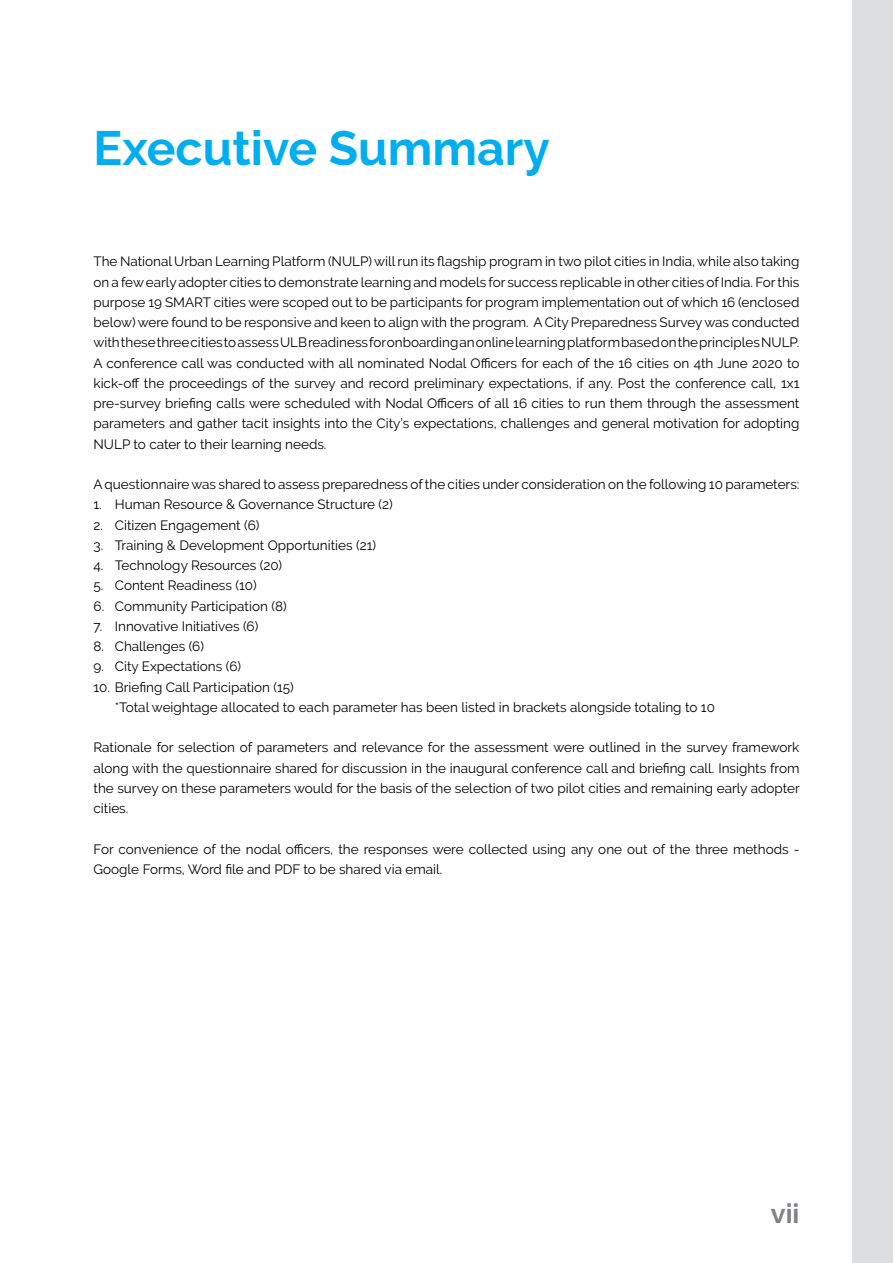
<style>
.page{position:relative;width:893px;height:1263px;background:#fff}
.page>*{position:absolute;margin:0;border:0;box-sizing:border-box;transform-origin:0 0}
.t1{font:700 48px "Raleway";color:#00aeef}
.t2{font:700 27px "Raleway";color:#808285}
.t3{font:13.5px/20.2px "Raleway";color:#000;text-align:justify}
</style>
<div class="page">
<div style="left:852px;top:0;width:41px;height:1263px;background:#dcddde"></div>
<h1 class="t1" style="left:94px;top:121px;width:458px">Executive Summary</h1>
<p class="t3" style="left:94px;top:251px;width:707px">The National Urban Learning Platform (NULP) will run its flagship program in two pilot cities in India, while also taking on a few early adopter cities to demonstrate learning and models for success replicable in other cities of India. For this purpose 19 SMART cities were scoped out to be participants for program implementation out of which 16 (enclosed below) were found to be responsive and keen to align with the program. A City Preparedness Survey was conducted with these three cities to assess ULB readiness for onboarding an online learning platform based on the principles NULP.<br>A conference call was conducted with all nominated Nodal Officers for each of the 16 cities on 4th June 2020 to kick-off the proceedings of the survey and record preliminary expectations, if any. Post the conference call, 1x1 pre-survey briefing calls were scheduled with Nodal Officers of all 16 cities to run them through the assessment parameters and gather tacit insights into the City’s expectations, challenges and general motivation for adopting NULP to cater to their learning needs.</p>
<p class="t3" style="left:94px;top:474px;width:707px">A questionnaire was shared to assess preparedness of the cities under consideration on the following 10 parameters:</p>
<p class="t3" style="left:94px;top:494px;width:301px">1. Human Resource &amp; Governance Structure (2)</p>
<p class="t3" style="left:94px;top:515px;width:167px">2. Citizen Engagement (6)</p>
<p class="t3" style="left:94px;top:535px;width:284px">3. Training &amp; Development Opportunities (21)</p>
<p class="t3" style="left:94px;top:555px;width:190px">4. Technology Resources (20)</p>
<p class="t3" style="left:94px;top:575px;width:165px">5. Content Readiness (10)</p>
<p class="t3" style="left:94px;top:596px;width:195px">6. Community Participation (8)</p>
<p class="t3" style="left:94px;top:616px;width:166px">7. Innovative Initiatives (6)</p>
<p class="t3" style="left:94px;top:636px;width:112px">8. Challenges (6)</p>
<p class="t3" style="left:94px;top:656px;width:149px">9. City Expectations (6)</p>
<p class="t3" style="left:115px;top:677px;width:602px;text-indent:-21px">10. Briefing Call Participation (15)<br>*Total weightage allocated to each parameter has been listed in brackets alongside totaling to 10</p>
<p class="t3" style="left:94px;top:737px;width:708px">Rationale for selection of parameters and relevance for the assessment were outlined in the survey framework along with the questionnaire shared for discussion in the inaugural conference call and briefing call. Insights from the survey on these parameters would for the basis of the selection of two pilot cities and remaining early adopter cities.</p>
<p class="t3" style="left:94px;top:839px;width:707px">For convenience of the nodal officers, the responses were collected using any one out of the three methods -<br>Google Forms, Word file and PDF to be shared via email.</p>
<h2 class="t2" style="left:771px;top:1198px;width:30px">vii</h2>
</div>
